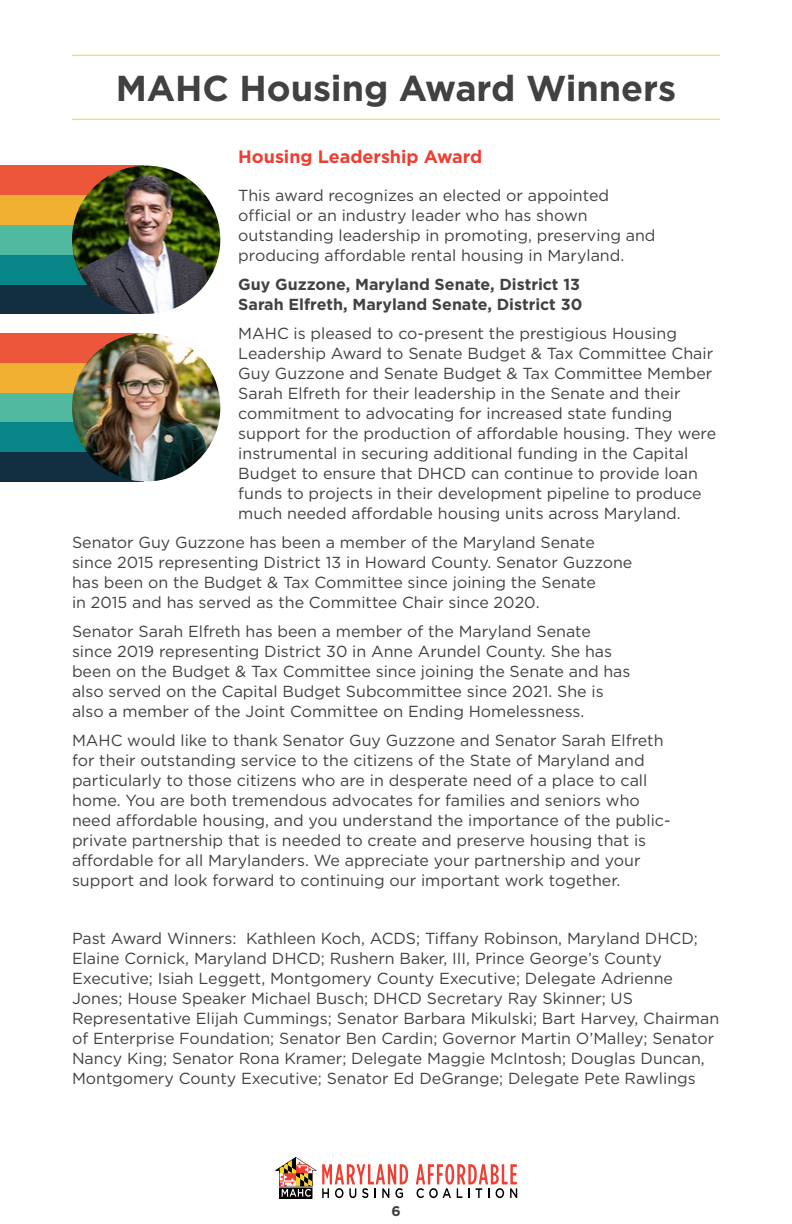
<style>
.page{position:relative;width:792px;height:1224px;background:#fff}
.page>*{position:absolute;margin:0;border:0;box-sizing:border-box;transform-origin:0 0}
.t1{font:700 36px "Gotham";letter-spacing:-.005em;color:#414141}
.t2{font:700 18px "Gotham";letter-spacing:-.005em;color:#ef3e33}
.t3{font:16px/20px "Gotham";color:#414141}
.t4{font:700 16px/20px "Gotham";color:#414141}
.t5{font:700 14px "Gotham";color:#414141}
</style>
<div class="page">
<svg style="left:416px;top:1164px;width:101px;height:34px"></svg>
<svg style="left:275px;top:1157px;width:133px;height:42px"></svg>
<hr style="left:72px;top:55px;width:648px;height:1px;background:#ffd420">
<hr style="left:72px;top:119px;width:648px;height:1px;background:#ffd420">
<div style="left:0;top:284px;width:144px;height:30px;background:#122f41"></div>
<div style="left:0;top:255px;width:144px;height:29px;background:#078587"></div>
<div style="left:0;top:225px;width:144px;height:30px;background:#50b99f"></div>
<div style="left:0;top:195px;width:144px;height:30px;background:#f1b031"></div>
<div style="left:0;top:166px;width:144px;height:29px;background:#ed563b"></div>
<img style="left:72px;top:166px;width:148px;height:148px;border-radius:74px">
<div style="left:0;top:452px;width:144px;height:30px;background:#122f41"></div>
<div style="left:0;top:422px;width:144px;height:30px;background:#078587"></div>
<div style="left:0;top:393px;width:144px;height:29px;background:#50b99f"></div>
<div style="left:0;top:363px;width:144px;height:30px;background:#f1b031"></div>
<div style="left:0;top:333px;width:144px;height:30px;background:#ed563b"></div>
<img style="left:72px;top:333px;width:148px;height:149px;border-radius:74px">
<h1 class="t1" style="left:116px;top:64px;width:562px">MAHC Housing Award Winners</h1>
<p class="t2" style="left:238px;top:144px;width:245px">Housing Leadership Award</p>
<p class="t3" style="left:238px;top:185px;width:419px">This award recognizes an elected or appointed official or an industry leader who has shown outstanding leadership in promoting, preserving and producing affordable rental housing in Maryland.</p>
<p class="t4" style="left:238px;top:274px;width:346px">Guy Guzzone, Maryland Senate, District 13<br>Sarah Elfreth, Maryland Senate, District 30</p>
<p class="t3" style="left:238px;top:323px;width:479px">MAHC is pleased to co-present the prestigious Housing Leadership Award to Senate Budget &amp; Tax Committee Chair Guy Guzzone and Senate Budget &amp; Tax Committee Member Sarah Elfreth for their leadership in the Senate and their commitment to advocating for increased state funding support for the production of affordable housing. They were instrumental in securing additional funding in the Capital Budget to ensure that DHCD can continue to provide loan funds to projects in their development pipeline to produce much needed affordable housing units across Maryland.</p>
<p class="t3" style="left:72px;top:532px;width:562px">Senator Guy Guzzone has been a member of the Maryland Senate since 2015 representing District 13 in Howard County. Senator Guzzone has been on the Budget &amp; Tax Committee since joining the Senate<br>in 2015 and has served as the Committee Chair since 2020.</p>
<p class="t3" style="left:72px;top:621px;width:560px">Senator Sarah Elfreth has been a member of the Maryland Senate since 2019 representing District 30 in Anne Arundel County. She has been on the Budget &amp; Tax Committee since joining the Senate and has also served on the Capital Budget Subcommittee since 2021. She is also a member of the Joint Committee on Ending Homelessness.</p>
<p class="t3" style="left:72px;top:730px;width:600px">MAHC would like to thank Senator Guy Guzzone and Senator Sarah Elfreth for their outstanding service to the citizens of the State of Maryland and particularly to those citizens who are in desperate need of a place to call home. You are both tremendous advocates for families and seniors who need affordable housing, and you understand the importance of the public&shy;private partnership that is needed to create and preserve housing that is affordable for all Marylanders. We appreciate your partnership and your support and look forward to continuing our important work together.</p>
<p class="t3" style="left:72px;top:928px;width:649px">Past Award Winners: Kathleen Koch, ACDS; Tiffany Robinson, Maryland DHCD; Elaine Cornick, Maryland DHCD; Rushern Baker, III, Prince George’s County Executive; Isiah Leggett, Montgomery County Executive; Delegate Adrienne Jones; House Speaker Michael Busch; DHCD Secretary Ray Skinner; US Representative Elijah Cummings; Senator Barbara Mikulski; Bart Harvey, Chairman of Enterprise Foundation; Senator Ben Cardin; Governor Martin O’Malley; Senator Nancy King; Senator Rona Kramer; Delegate Maggie McIntosh; Douglas Duncan, Montgomery County Executive; Senator Ed DeGrange; Delegate Pete Rawlings</p>
<p class="t5" style="left:391px;top:1202px;width:11px">6</p>
</div>
